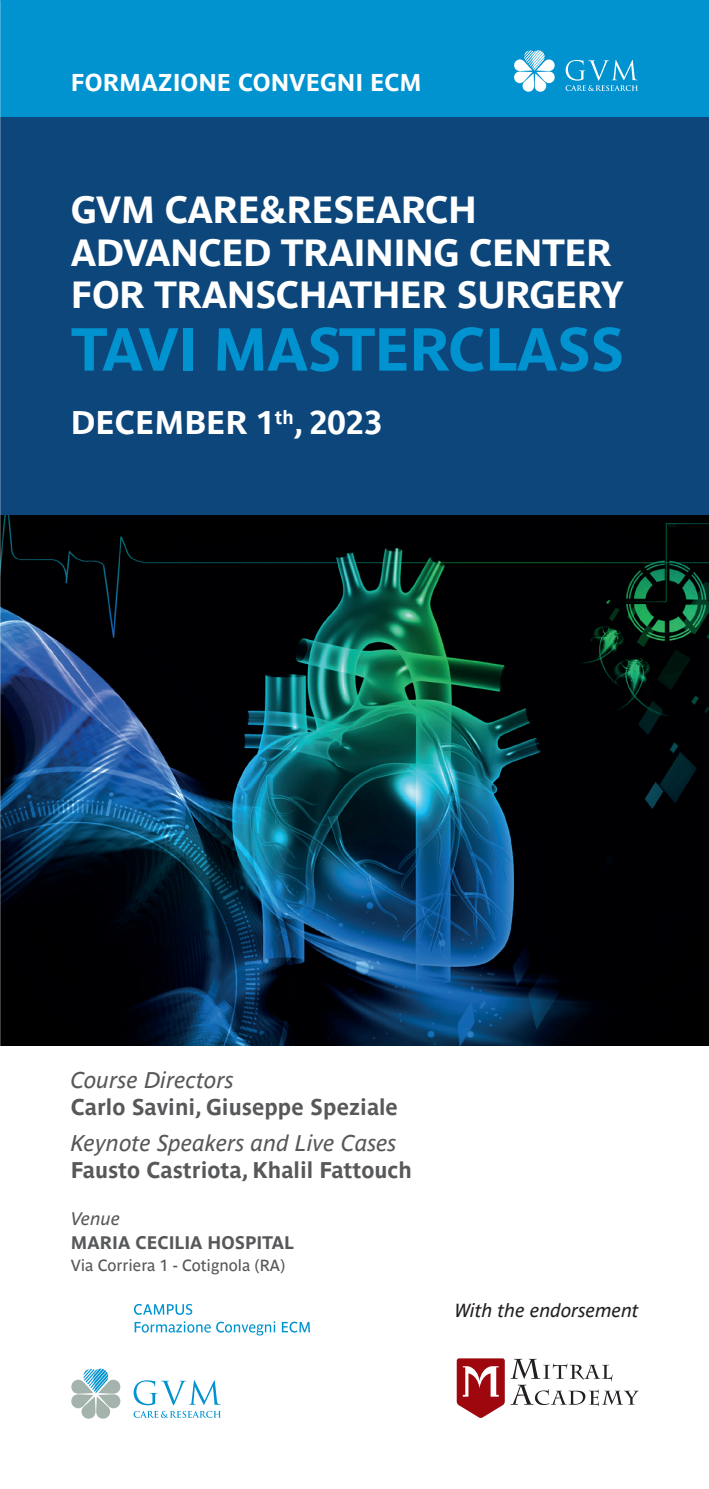
<style>
.page{position:relative;width:709px;height:1489px;background:#fff}
.page>*{position:absolute;margin:0;border:0;box-sizing:border-box;transform-origin:0 0}
.t1{font:700 60px "Parisine Std";letter-spacing:-.015em;color:#0093d0}
.t2{font:700 37.5px/42.5px "Parisine Std";letter-spacing:-.015em;color:#fff}
.t3{font:700 32.5px "Parisine Std";color:#fff}
.t4{font:700 24px "Parisine Std";color:#fff}
.t5{font:700 22.5px "Parisine Std";color:#57585a}
.t6{font:italic 22.5px "Parisine Std";color:#57585a}
.t7{font:italic 18.75px "Parisine Std";color:#231f20}
.t8{font:700 18px "Parisine Std";color:#57585a}
.t9{font:italic 18px "Parisine Std";color:#57585a}
.t10{font:16px "Parisine Std";color:#57585a}
</style>
<div class="page">
<img style="left:0;top:514px;width:709px;height:531px">
<div style="left:0;top:117px;width:709px;height:397px;background:#0d467a"></div>
<div style="left:0;top:0;width:709px;height:117px;background:#0093d0"></div>
<svg style="left:514px;top:50px;width:41px;height:42px"></svg>
<svg style="left:565px;top:60px;width:73px;height:31px"></svg>
<svg style="left:71px;top:1368px;width:50px;height:50px"></svg>
<svg style="left:133px;top:1380px;width:88px;height:37px"></svg>
<svg style="left:135px;top:1321px;width:175px;height:14px"></svg>
<svg style="left:134px;top:1303px;width:58px;height:11px"></svg>
<svg style="left:457px;top:1358px;width:182px;height:59px"></svg>
<p class="t4" style="left:71px;top:68px;width:352px">FORMAZIONE CONVEGNI ECM</p>
<p class="t2" style="left:71px;top:188px;width:554px">GVM CARE&amp;RESEARCH<br>ADVANCED TRAINING CENTER<br>FOR TRANSCHATHER SURGERY</p>
<h1 class="t1" style="left:71px;top:314px;width:555px">TAVI MASTERCLASS</h1>
<p class="t3" style="left:71px;top:404px;width:313px">DECEMBER 1<sup>th</sup>, 2023</p>
<p class="t6" style="left:71px;top:1067px;width:164px">Course Directors</p>
<p class="t5" style="left:71px;top:1093px;width:329px">Carlo Savini, Giuseppe Speziale</p>
<p class="t6" style="left:71px;top:1129px;width:327px">Keynote Speakers and Live Cases</p>
<p class="t5" style="left:71px;top:1156px;width:342px">Fausto Castriota, Khalil Fattouch</p>
<p class="t9" style="left:71px;top:1208px;width:51px">Venue</p>
<p class="t8" style="left:71px;top:1232px;width:225px">MARIA CECILIA HOSPITAL</p>
<p class="t10" style="left:71px;top:1256px;width:216px">Via Corriera 1 - Cotignola (RA)</p>
<p class="t7" style="left:455px;top:1299px;width:185px">With the endorsement</p>
</div>
